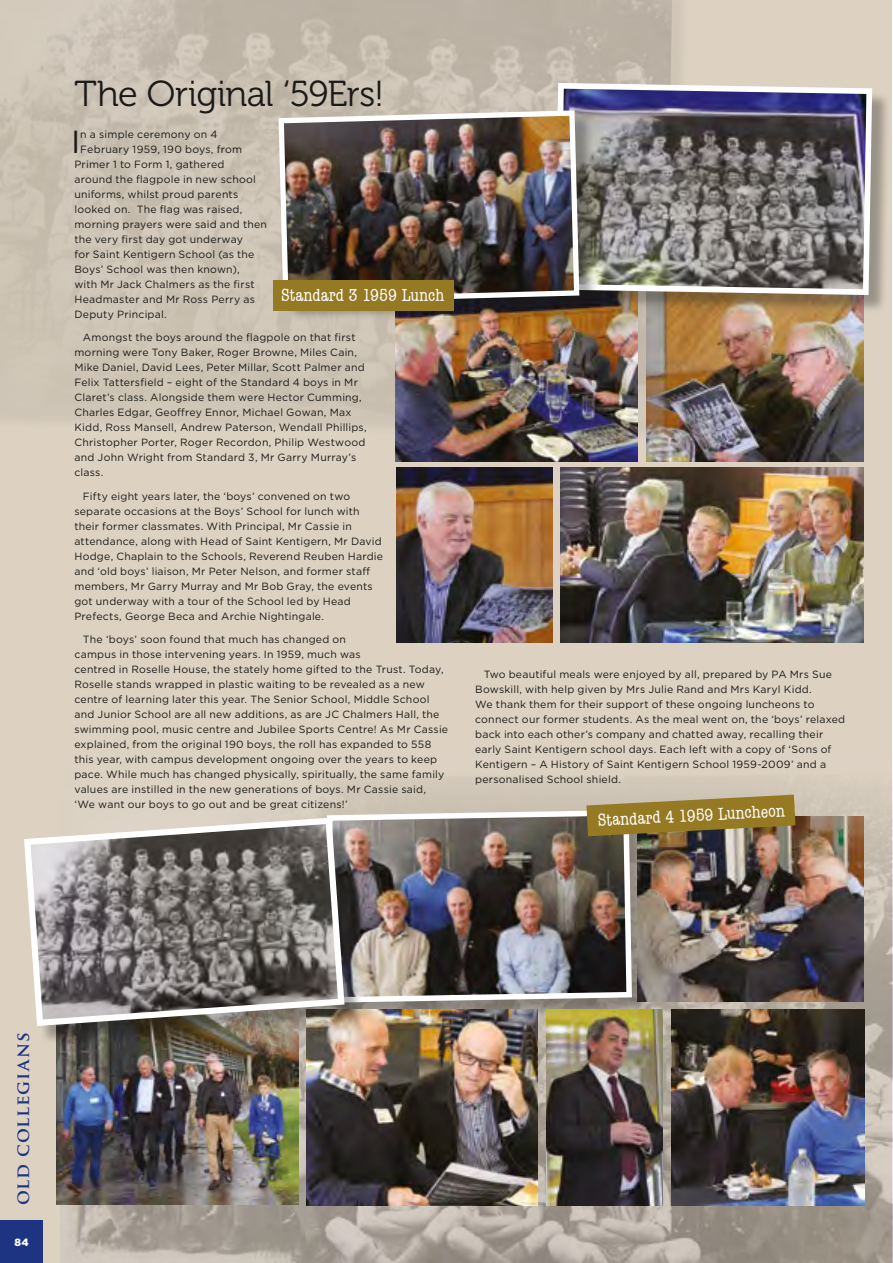
<style>
.page{position:relative;width:893px;height:1263px;background:#fff}
.page>*{position:absolute;margin:0;border:0;box-sizing:border-box;transform-origin:0 0}
.t1{font:36px "Museo 300";letter-spacing:-.02em;color:#1a1a18}
.t2{font:31.95px "Gotham";color:#1a1a18}
.t3{font:condensed 18px "American Typewriter";color:#fff}
.t4{font:700 18px "Trajan Pro";letter-spacing:.045em;color:#1c3482}
.t5{font:10.5px/15px "Gotham";letter-spacing:.02em;color:#1a1a18}
.t6{font:900 10.5px "Gotham";color:#fff}
</style>
<div class="page">
<div style="left:0;top:0;width:892px;height:1263px;background:#ddd2c2"></div>
<img style="left:0;top:0;width:672px;height:421px">
<img style="left:60px;top:780px;width:833px;height:483px">
<img style="left:560px;top:468px;width:304px;height:174px">
<img style="left:396px;top:468px;width:157px;height:174px">
<div style="left:329px;top:812px;width:321px;height:209px;background:#1a1a18;opacity:.35"></div>
<img style="left:324px;top:807px;width:311px;height:198px">
<img style="left:56px;top:1044px;width:242px;height:161px">
<img style="left:306px;top:1010px;width:232px;height:195px">
<img style="left:637px;top:816px;width:227px;height:185px">
<img style="left:546px;top:1010px;width:117px;height:195px">
<img style="left:672px;top:1010px;width:192px;height:195px">
<div style="left:27px;top:820px;width:336px;height:224px;background:#1a1a18;opacity:.35"></div>
<svg style="left:24px;top:814px;width:324px;height:215px;background:#8a8582"></svg>
<svg style="left:586px;top:795px;width:209px;height:41px;background:#987f3b"></svg>
<div style="left:0;top:1220px;width:43px;height:43px;background:#1c3482"></div>
<img style="left:395px;top:314px;width:242px;height:147px">
<img style="left:646px;top:314px;width:218px;height:147px">
<div style="left:557px;top:86px;width:334px;height:228px;background:#1a1a18;opacity:.35"></div>
<svg style="left:552px;top:80px;width:323px;height:218px;background:#7c787d"></svg>
<div style="left:281px;top:113px;width:317px;height:209px;background:#1a1a18;opacity:.35"></div>
<img style="left:276px;top:108px;width:306px;height:198px">
<div style="left:273px;top:280px;width:181px;height:30px;background:#967923"></div>
<h1 class="t1" style="left:74px;top:74px;width:311px">The Original ‘59Ers!</h1>
<h2 class="t2" style="left:71px;top:121px;width:11px">I</h2>
<p class="t5" style="left:80px;top:126px;width:139px">n a simple ceremony on 4</p>
<p class="t5" style="left:80px;top:141px;width:163px">February 1959, 190 boys, from</p>
<p class="t5" style="left:74px;top:156px;width:152px">Primer 1 to Form 1, gathered</p>
<p class="t5" style="left:74px;top:171px;width:183px">around the flagpole in new school</p>
<p class="t5" style="left:74px;top:186px;width:165px">uniforms, whilst proud parents</p>
<p class="t5" style="left:74px;top:201px;width:169px">looked on. The flag was raised,</p>
<p class="t5" style="left:74px;top:216px;width:194px">morning prayers were said and then</p>
<p class="t5" style="left:74px;top:231px;width:170px">the very first day got underway</p>
<p class="t5" style="left:74px;top:246px;width:182px">for Saint Kentigern School (as the</p>
<p class="t5" style="left:74px;top:261px;width:167px">Boys’ School was then known),</p>
<p class="t5" style="left:74px;top:276px;width:182px">with Mr Jack Chalmers as the first</p>
<p class="t5" style="left:74px;top:291px;width:182px">Headmaster and Mr Ross Perry as</p>
<p class="t5" style="left:74px;top:306px;width:94px">Deputy Principal.</p>
<p class="t5" style="left:74px;top:330px;width:294px;text-indent:9px">Amongst the boys around the flagpole on that first morning were Tony Baker, Roger Browne, Miles Cain, Mike Daniel, David Lees, Peter Millar, Scott Palmer and Felix Tattersfield – eight of the Standard 4 boys in Mr Claret’s class. Alongside them were Hector Cumming, Charles Edgar, Geoffrey Ennor, Michael Gowan, Max Kidd, Ross Mansell, Andrew Paterson, Wendall Phillips, Christopher Porter, Roger Recordon, Philip Westwood and John Wright from Standard 3, Mr Garry Murray’s class.</p>
<p class="t5" style="left:74px;top:488px;width:310px;text-indent:9px">Fifty eight years later, the ‘boys’ convened on two separate occasions at the Boys’ School for lunch with their former classmates. With Principal, Mr Cassie in attendance, along with Head of Saint Kentigern, Mr David Hodge, Chaplain to the Schools, Reverend Reuben Hardie and ‘old boys’ liaison, Mr Peter Nelson, and former staff members, Mr Garry Murray and Mr Bob Gray, the events got underway with a tour of the School led by Head Prefects, George Beca and Archie Nightingale.</p>
<p class="t5" style="left:74px;top:632px;width:375px;text-indent:9px">The ‘boys’ soon found that much has changed on<br>campus in those intervening years. In 1959, much was<br>centred in Roselle House, the stately home gifted to the Trust. Today, Roselle stands wrapped in plastic waiting to be revealed as a new centre of learning later this year. The Senior School, Middle School and Junior School are all new additions, as are JC Chalmers Hall, the swimming pool, music centre and Jubilee Sports Centre! As Mr Cassie explained, from the original 190 boys, the roll has expanded to 558 this year, with campus development ongoing over the years to keep pace. While much has changed physically, spiritually, the same family values are instilled in the new generations of boys. Mr Cassie said, ‘We want our boys to go out and be great citizens!’</p>
<h3 class="t3" style="left:281px;top:281px;width:165px">Standard 3 1959 Lunch</h3>
<p class="t5" style="left:475px;top:666px;width:371px;text-indent:9px">Two beautiful meals were enjoyed by all, prepared by PA Mrs Sue Bowskill, with help given by Mrs Julie Rand and Mrs Karyl Kidd.<br>We thank them for their support of these ongoing luncheons to connect our former students. As the meal went on, the ‘boys’ relaxed back into each other’s company and chatted away, recalling their early Saint Kentigern school days. Each left with a copy of ‘Sons of Kentigern – A History of Saint Kentigern School 1959-2009’ and a personalised School shield.</p>
<h3 class="t3" style="left:597px;top:807px;width:189px;rotate:-3deg">Standard 4 1959 Luncheon</h3>
<h3 class="t4" style="left:11px;top:1205px;width:174px;rotate:-90deg">old collegians</h3>
<p class="t6" style="left:15px;top:1235px;width:16px">84</p>
</div>
